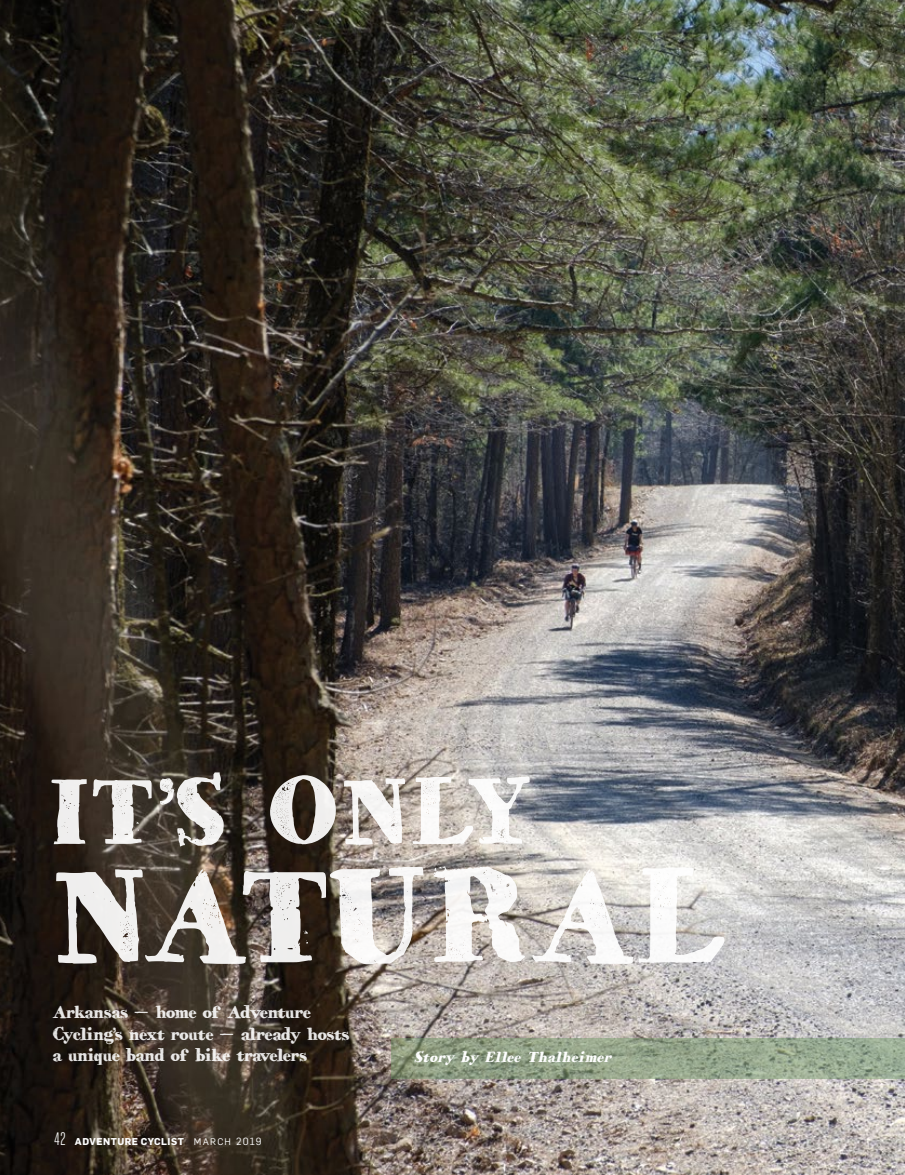
<style>
.page{position:relative;width:905px;height:1175px;background:#fff}
.page>*{position:absolute;margin:0;border:0;box-sizing:border-box;transform-origin:0 0}
.t1{font:133.95px "HVD Bodedo";letter-spacing:-.025em;color:#fff}
.t2{font:94.65px "HVD Bodedo";color:#fff}
.t3{font:18px/21.6px "HVD Bodedo";letter-spacing:-.065em;color:#fff}
.t4{font:italic 15px "HVD Bodedo";color:#fff}
.t5{font:700 9.75px "Flama";letter-spacing:.05em;color:#fff}
.s1{font-family:"Heroic Condensed";font-weight:400;font-size:18px}
.s2{font-weight:400;font-size:9.45px}
.s3{font-weight:400;font-size:10.2px}
</style>
<div class="page">
<img style="left:0;top:0;width:904px;height:1174px">
<svg style="left:392px;top:1038px;width:512px;height:40px;background:#93a289"></svg>
<h2 class="t2" style="left:49px;top:750px;width:485px">IT’S ONLY</h2>
<h1 class="t1" style="left:49px;top:830px;width:681px">NATURAL</h1>
<p class="t3" style="left:52px;top:1001px;width:299px">Arkansas — home of Adventure<br>Cycling’s next route — already hosts a unique band of bike travelers</p>
<p class="t5" style="left:54px;top:1134px;width:209px"><span class="s1">42</span> ADVENTURE CYCLIST <span class="s2">MARCH</span> <span class="s3">2019</span></p>
<p class="t4" style="left:413px;top:1047px;width:203px">Story by Ellee Thalheimer</p>
</div>
